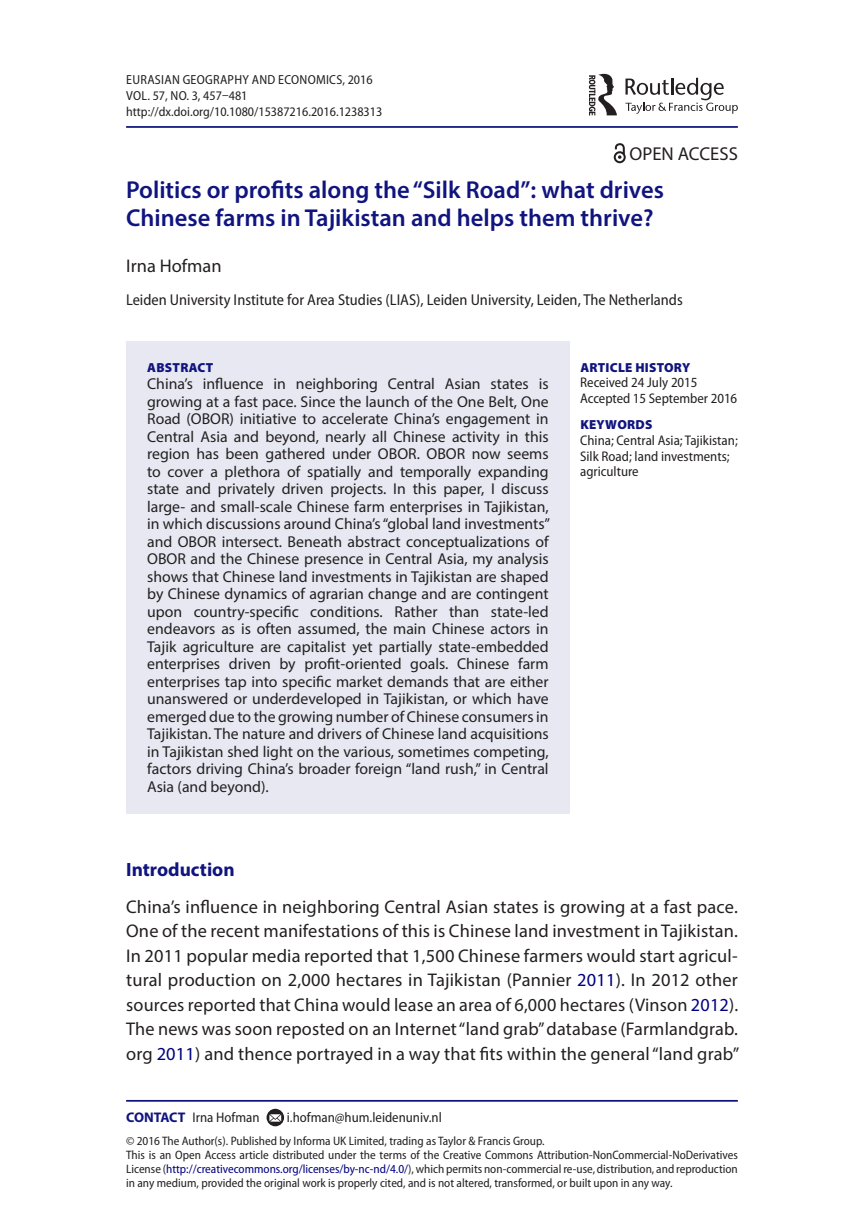
<style>
.page{position:relative;width:864px;height:1231px;background:#fff}
.page>*{position:absolute;margin:0;border:0;box-sizing:border-box;transform-origin:0 0}
.t1{font:600 24.5px/28px "Myriad Pro";color:#10147e}
.t2{font:700 19.25px "Myriad Pro";color:#10147e}
.t3{font:18.72px "Myriad Pro";color:#231f20}
.t4{font:18.38px/24.5px "Myriad Pro";letter-spacing:.01em;color:#231f20;text-align:justify}
.t5{font:15.75px/17.5px "Myriad Pro";color:#231f20;text-align:justify}
.t6{font:semi-condensed 15.75px "Myriad Pro";color:#231f20}
.t7{font:semi-condensed 14px/15.8px "Myriad Pro";color:#231f20}
.t8{font:semi-condensed 13.12px/15.8px "Myriad Pro";color:#231f20}
.t9{font:900 13.12px "Myriad Pro";letter-spacing:.02em;color:#10147e}
.t10{font:semi-condensed 12.25px/14px "Myriad Pro";color:#231f20}
.s1{color:#000080}
.s2{font-weight:700;font-stretch:normal;color:#10147e}
</style>
<div class="page">
<hr style="left:126px;top:126px;width:611px;height:2px;background:#10147e">
<div style="left:126px;top:340px;width:443px;height:473px;background:#e7e8f2"></div>
<hr style="left:126px;top:1099px;width:611px;height:2px;background:#10147e">
<svg style="left:266px;top:1108px;width:18px;height:18px"></svg>
<svg style="left:269px;top:1114px;width:12px;height:7px"></svg>
<svg style="left:625px;top:78px;width:112px;height:36px"></svg>
<svg style="left:588px;top:74px;width:28px;height:41px"></svg>
<svg style="left:613px;top:143px;width:12px;height:20px"></svg>
<p class="t8" style="left:126px;top:72px;width:257px">Eurasian Geography and Economics, 2016<br>VOL. 57, NO. 3, 457–481 http://dx.doi.org/10.1080/15387216.2016.1238313</p>
<p class="t3" style="left:629px;top:143px;width:110px">OPEN ACCESS</p>
<h1 class="t1" style="left:126px;top:175px;width:539px">Politics or profits along the “Silk Road”: what drives<br>Chinese farms in Tajikistan and helps them thrive?</h1>
<p class="t4" style="left:126px;top:253px;width:97px">Irna Hofman</p>
<p class="t6" style="left:126px;top:291px;width:558px">Leiden University Institute for Area Studies (LIAS), Leiden University, Leiden, The Netherlands</p>
<p class="t9" style="left:147px;top:360px;width:68px">ABSTRACT</p>
<p class="t5" style="left:147px;top:375px;width:404px">China’s influence in neighboring Central Asian states is growing at a fast pace. Since the launch of the One Belt, One Road (OBOR) initiative to accelerate China’s engagement in Central Asia and beyond, nearly all Chinese activity in this region has been gathered under OBOR. OBOR now seems to cover a plethora of spatially and temporally expanding state and privately driven projects. In this paper, I discuss large- and small-scale Chinese farm enterprises in Tajikistan, in which discussions around China’s “global land investments” and OBOR intersect. Beneath abstract conceptualizations of OBOR and the Chinese presence in Central Asia, my analysis shows that Chinese land investments in Tajikistan are shaped by Chinese dynamics of agrarian change and are contingent upon country-specific conditions. Rather than state-led endeavors as is often assumed, the main Chinese actors in Tajik agriculture are capitalist yet partially state-embedded enterprises driven by profit-oriented goals. Chinese farm enterprises tap into specific market demands that are either unanswered or underdeveloped in Tajikistan, or which have emerged due to the growing number of Chinese consumers in Tajikistan. The nature and drivers of Chinese land acquisitions in Tajikistan shed light on the various, sometimes competing, factors driving China’s broader foreign “land rush,” in Central Asia (and beyond).</p>
<p class="t9" style="left:580px;top:359px;width:111px">ARTICLE HISTORY</p>
<p class="t7" style="left:580px;top:375px;width:158px">Received 24 July 2015<br>Accepted 15 September 2016</p>
<p class="t9" style="left:580px;top:417px;width:74px">KEYWORDS</p>
<p class="t7" style="left:580px;top:432px;width:159px">China; Central Asia; Tajikistan;<br>Silk Road; land investments; agriculture</p>
<p class="t2" style="left:126px;top:856px;width:110px">Introduction</p>
<p class="t4" style="left:126px;top:894px;width:614px">China’s influence in neighboring Central Asian states is growing at a fast pace.<br>One of the recent manifestations of this is Chinese land investment in Tajikistan.<br>In 2011 popular media reported that 1,500 Chinese farmers would start agricul&shy;tural production on 2,000 hectares in Tajikistan (Pannier <span class="s1">2011</span>). In 2012 other sources reported that China would lease an area of 6,000 hectares (Vinson <span class="s1">2012</span>).<br>The news was soon reposted on an Internet “land grab” database (Farmlandgrab. org <span class="s1">2011</span>) and thence portrayed in a way that fits within the general “land grab”</p>
<p class="t7" style="left:126px;top:1109px;width:135px"><span class="s2">CONTACT</span> Irna Hofman</p>
<p class="t7" style="left:287px;top:1109px;width:156px">i.hofman@hum.leidenuniv.nl</p>
<p class="t10" style="left:126px;top:1134px;width:613px">© 2016 The Author(s). Published by Informa UK Limited, trading as Taylor &amp; Francis Group.<br>This is an Open Access article distributed under the terms of the Creative Commons Attribution-NonCommercial-NoDerivatives License (<span class="s1">http://creativecommons.org/licenses/by-nc-nd/4.0/</span>), which permits non-commercial re-use, distribution, and reproduction in any medium, provided the original work is properly cited, and is not altered, transformed, or built upon in any way.</p>
</div>
